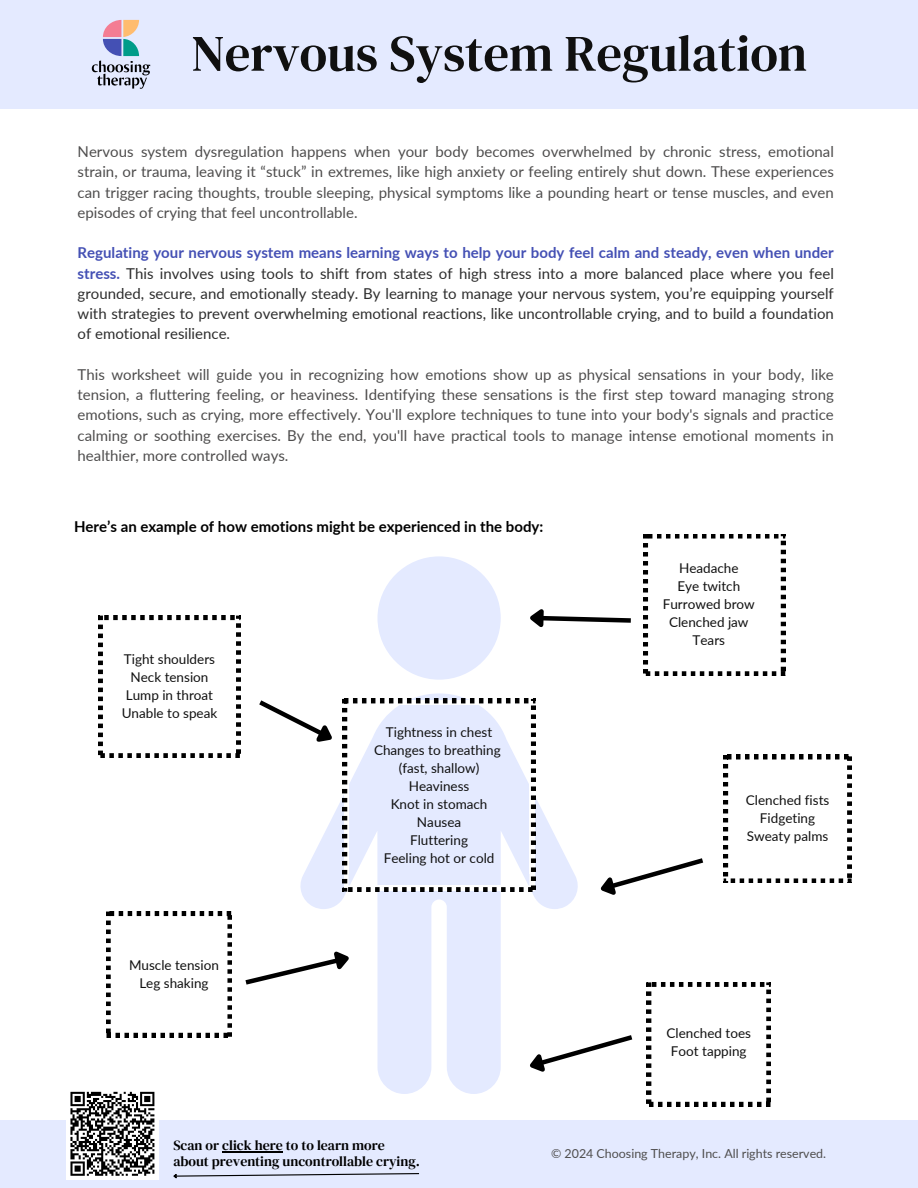
<style>
.page{position:relative;width:918px;height:1188px;background:#fff}
.page>*{position:absolute;margin:0;border:0;box-sizing:border-box;transform-origin:0 0}
.t1{font:51px "DM Serif Text";color:#101010}
.t2{font:15px/20.2px "Lato";color:#4e4d4d;text-align:justify}
.t3{font:15px/20.2px "Lato";color:#2d2d2d;text-align:justify}
.t4{font:700 15px "Lato";color:#000}
.t5{font:13.95px/15.8px "DM Serif Text";color:#000}
.t6{font:13.5px/18px "Lato";color:#101010;text-align:center}
.t7{font:12.45px "Lato";color:#4e4d4d}
.s1{font-weight:700;color:#4450b4}
</style>
<div class="page">
<div style="left:0;top:0;width:918px;height:109px;background:#e4eaff"></div>
<svg style="left:92px;top:20px;width:58px;height:68px"></svg>
<div style="left:0;top:1120px;width:918px;height:68px;background:#e4eaff"></div>
<svg style="left:173px;top:1173px;width:247px;height:6px"></svg>
<hr style="left:222px;top:1152px;width:61px;height:1px;background:#000">
<div style="left:66px;top:1088px;width:93px;height:92px;background:#fff"></div>
<svg style="left:70px;top:1091px;width:85px;height:85px"></svg>
<svg style="left:301px;top:556px;width:277px;height:538px"></svg>
<svg style="left:524px;top:602px;width:107px;height:29px"></svg>
<svg style="left:521px;top:1032px;width:112px;height:48px"></svg>
<svg style="left:245px;top:944px;width:113px;height:44px"></svg>
<svg style="left:600px;top:858px;width:104px;height:37px"></svg>
<svg style="left:644px;top:534px;width:141px;height:142px"></svg>
<svg style="left:98px;top:616px;width:142px;height:141px"></svg>
<svg style="left:647px;top:982px;width:124px;height:124px"></svg>
<svg style="left:724px;top:755px;width:128px;height:128px"></svg>
<svg style="left:259px;top:696px;width:276px;height:195px"></svg>
<svg style="left:106px;top:912px;width:126px;height:125px"></svg>
<h3 class="t1" style="left:191px;top:18px;width:617px">Nervous System Regulation</h3>
<p class="t2" style="left:78px;top:141px;width:758px">Nervous system dysregulation happens when your body becomes overwhelmed by chronic stress, emotional strain, or trauma, leaving it “stuck” in extremes, like high anxiety or feeling entirely shut down. These experiences can trigger racing thoughts, trouble sleeping, physical symptoms like a pounding heart or tense muscles, and even episodes of crying that feel uncontrollable.</p>
<h1 class="t3" style="left:78px;top:242px;width:758px"><span class="s1">Regulating your nervous system means learning ways to help your body feel calm and steady, even when under stress.</span> This involves using tools to shift from states of high stress into a more balanced place where you feel grounded, secure, and emotionally steady. By learning to manage your nervous system, you’re equipping yourself with strategies to prevent overwhelming emotional reactions, like uncontrollable crying, and to build a foundation of emotional resilience.</h1>
<h3 class="t2" style="left:78px;top:364px;width:758px">This worksheet will guide you in recognizing how emotions show up as physical sensations in your body, like tension, a fluttering feeling, or heaviness. Identifying these sensations is the first step toward managing strong emotions, such as crying, more effectively. You'll explore techniques to tune into your body's signals and practice calming or soothing exercises. By the end, you'll have practical tools to manage intense emotional moments in healthier, more controlled ways.</h3>
<h3 class="t4" style="left:74px;top:517px;width:471px">Here’s an example of how emotions might be experienced in the body:</h3>
<p class="t6" style="left:122px;top:650px;width:97px">Tight shoulders<br>Neck tension<br>Lump in throat<br>Unable to speak</p>
<p class="t6" style="left:374px;top:723px;width:128px">Tightness in chest<br>Changes to breathing (fast, shallow)<br>Heaviness<br>Knot in stomach<br>Nausea<br>Fluttering<br>Feeling hot or cold</p>
<p class="t6" style="left:679px;top:559px;width:61px">Headache</p>
<h3 class="t6" style="left:677px;top:577px;width:64px">Eye twitch</h3>
<p class="t6" style="left:663px;top:595px;width:94px">Furrowed brow</p>
<p class="t6" style="left:669px;top:613px;width:81px">Clenched jaw</p>
<p class="t6" style="left:693px;top:631px;width:34px">Tears</p>
<p class="t6" style="left:746px;top:791px;width:85px">Clenched fists</p>
<p class="t6" style="left:760px;top:809px;width:57px">Fidgeting</p>
<h3 class="t6" style="left:747px;top:827px;width:83px">Sweaty palms</h3>
<p class="t6" style="left:129px;top:956px;width:91px">Muscle tension<br>Leg shaking</p>
<p class="t5" style="left:173px;top:1138px;width:248px">Scan or click here to to learn more about preventing uncontrollable crying.</p>
<p class="t6" style="left:667px;top:1024px;width:86px">Clenched toes<br>Foot tapping</p>
<h2 class="t7" style="left:551px;top:1146px;width:277px">© 2024 Choosing Therapy, Inc. All rights reserved.</h2>
</div>
